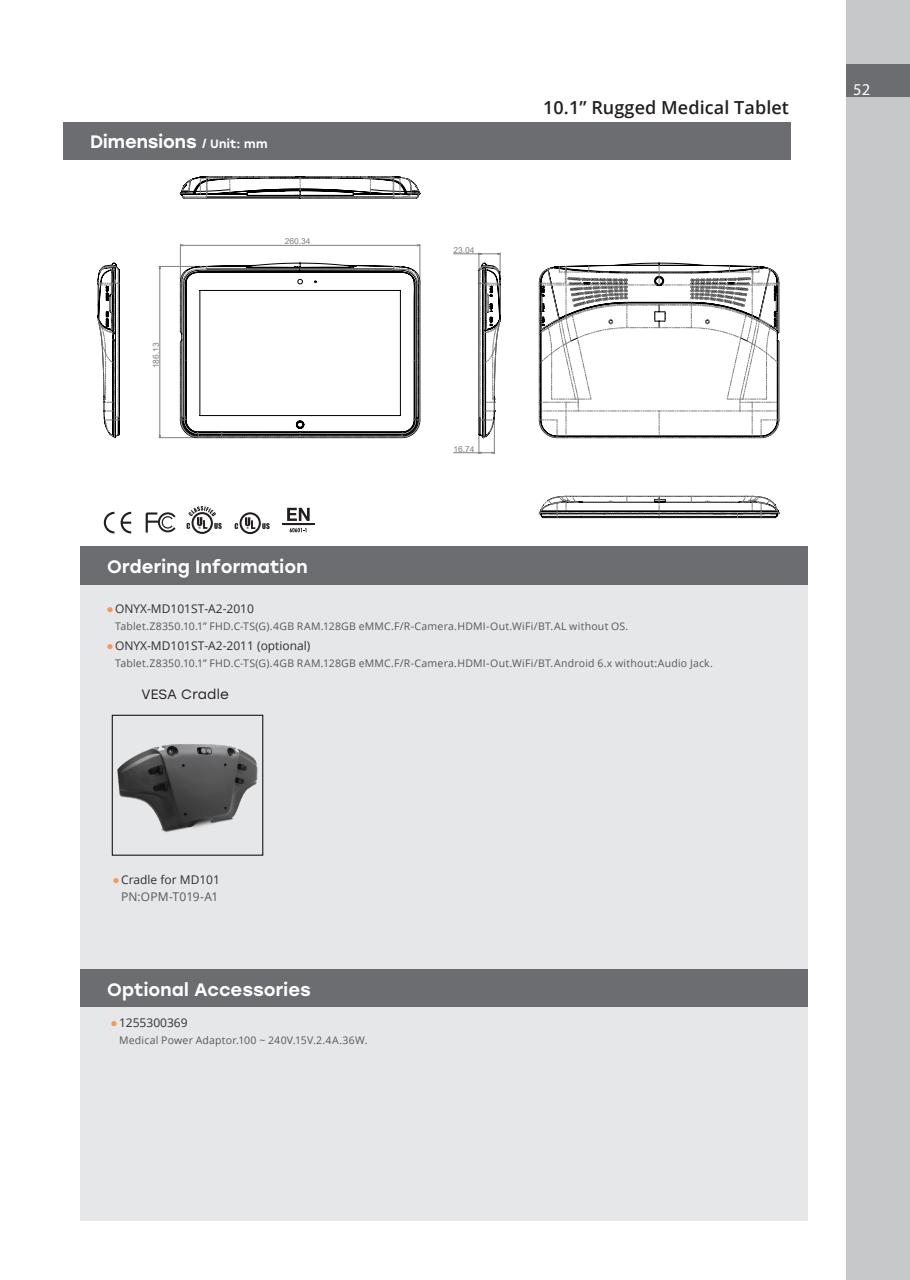
<style>
.page{position:relative;width:910px;height:1280px;background:#fff}
.page>*{position:absolute;margin:0;border:0;box-sizing:border-box;transform-origin:0 0}
._01_title{font:500 18px "Stolzl";letter-spacing:.005em;color:#fff}
.次標題{font:600 18px "Open Sans";letter-spacing:.005em;color:#231f20}
.t1{font:16.5px "Myriad Pro";color:#fff}
.ordering_optional_co{font:13.5px "Stolzl";letter-spacing:.015em;color:#231f20}
.t2{font:12px "Open Sans";color:#312f30}
.ordering_optional_co-2{font:12px "Open Sans";letter-spacing:.005em;color:#57585a}
.ordering_optional_co-3{font:10.5px "Open Sans";letter-spacing:.02em;color:#57585a}
.t3{font:8.25px "Arial Unicode MS";color:#808080}
.s1{font-size:12px}
.s2{font-family:"Arial";color:#f7975a}
</style>
<div class="page">
<div style="left:846px;top:0;width:64px;height:1280px;background:#c7c8ca"></div>
<div style="left:846px;top:64px;width:64px;height:33px;background:#6c6d70"></div>
<div style="left:64px;top:122px;width:727px;height:37px;background:#6c6d70"></div>
<div style="left:81px;top:550px;width:727px;height:670px;background:#e6e7e9"></div>
<div style="left:81px;top:546px;width:727px;height:39px;background:#6c6d70"></div>
<svg style="left:104px;top:512px;width:10px;height:21px"></svg>
<svg style="left:121px;top:512px;width:10px;height:21px"></svg>
<svg style="left:146px;top:512px;width:30px;height:20px"></svg>
<svg style="left:187px;top:506px;width:35px;height:28px"></svg>
<svg style="left:284px;top:508px;width:29px;height:24px"></svg>
<hr style="left:282px;top:523px;width:32px;height:2px;background:#231f20">
<svg style="left:235px;top:512px;width:35px;height:22px"></svg>
<div style="left:81px;top:969px;width:727px;height:38px;background:#6c6d70"></div>
<hr style="left:159px;top:266px;width:46px;height:1px;background:#808080">
<hr style="left:159px;top:437px;width:38px;height:1px;background:#808080">
<hr style="left:160px;top:266px;width:1px;height:172px;background:#808080">
<hr style="left:180px;top:244px;width:1px;height:38px;background:#808080">
<hr style="left:420px;top:244px;width:1px;height:38px;background:#808080">
<svg style="left:159px;top:267px;width:1px;height:170px"></svg>
<svg style="left:181px;top:245px;width:239px;height:1px"></svg>
<svg style="left:180px;top:263px;width:240px;height:175px"></svg>
<svg style="left:454px;top:253px;width:47px;height:201px"></svg>
<svg style="left:98px;top:263px;width:22px;height:175px"></svg>
<svg style="left:539px;top:263px;width:241px;height:175px"></svg>
<svg style="left:180px;top:176px;width:240px;height:22px"></svg>
<svg style="left:539px;top:496px;width:241px;height:22px"></svg>
<img style="left:111px;top:722px;width:153px;height:125px">
<div style="left:112px;top:715px;width:151px;height:140px;border:1px solid #000"></div>
<h1 class="_01_title" style="left:90px;top:129px;width:179px">Dimensions <span class="s1">/ Unit: mm</span></h1>
<p class="t3" style="left:285px;top:236px;width:27px">260.34</p>
<p class="t3" style="left:150px;top:368px;width:27px;rotate:-90deg">186.13</p>
<p class="t3" style="left:454px;top:244px;width:23px">23.04</p>
<p class="次標題" style="left:543px;top:95px;width:247px">10.1” Rugged Medical Tablet</p>
<p class="t3" style="left:454px;top:443px;width:23px">16.74</p>
<p class="_01_title" style="left:107px;top:554px;width:202px">Ordering Information</p>
<p class="t2" style="left:107px;top:600px;width:149px"><span class="s2">●</span>ONYX-MD101ST-A2-2010</p>
<p class="ordering_optional_co-3" style="left:115px;top:619px;width:515px">Tablet.Z8350.10.1” FHD.C-TS(G).4GB RAM.128GB eMMC.F/R-Camera.HDMI-Out.WiFi/BT.AL without OS.</p>
<p class="t2" style="left:107px;top:637px;width:205px"><span class="s2">●</span>ONYX-MD101ST-A2-2011 (optional)</p>
<p class="ordering_optional_co-3" style="left:115px;top:656px;width:599px">Tablet.Z8350.10.1” FHD.C-TS(G).4GB RAM.128GB eMMC.F/R-Camera.HDMI-Out.WiFi/BT.Android 6.x without:Audio Jack.</p>
<p class="ordering_optional_co" style="left:141px;top:685px;width:89px">VESA Cradle</p>
<h2 class="t1" style="left:853px;top:79px;width:18px">52</h2>
<p class="t2" style="left:113px;top:871px;width:109px"><span class="s2">●</span>Cradle for MD101</p>
<p class="ordering_optional_co-2" style="left:121px;top:888px;width:99px">PN:OPM-T019-A1</p>
<p class="_01_title" style="left:107px;top:977px;width:205px">Optional Accessories</p>
<p class="t2" style="left:111px;top:1014px;width:79px"><span class="s2">●</span>1255300369</p>
<p class="ordering_optional_co-3" style="left:119px;top:1033px;width:250px">Medical Power Adaptor.100 ~ 240V.15V.2.4A.36W.</p>
</div>
